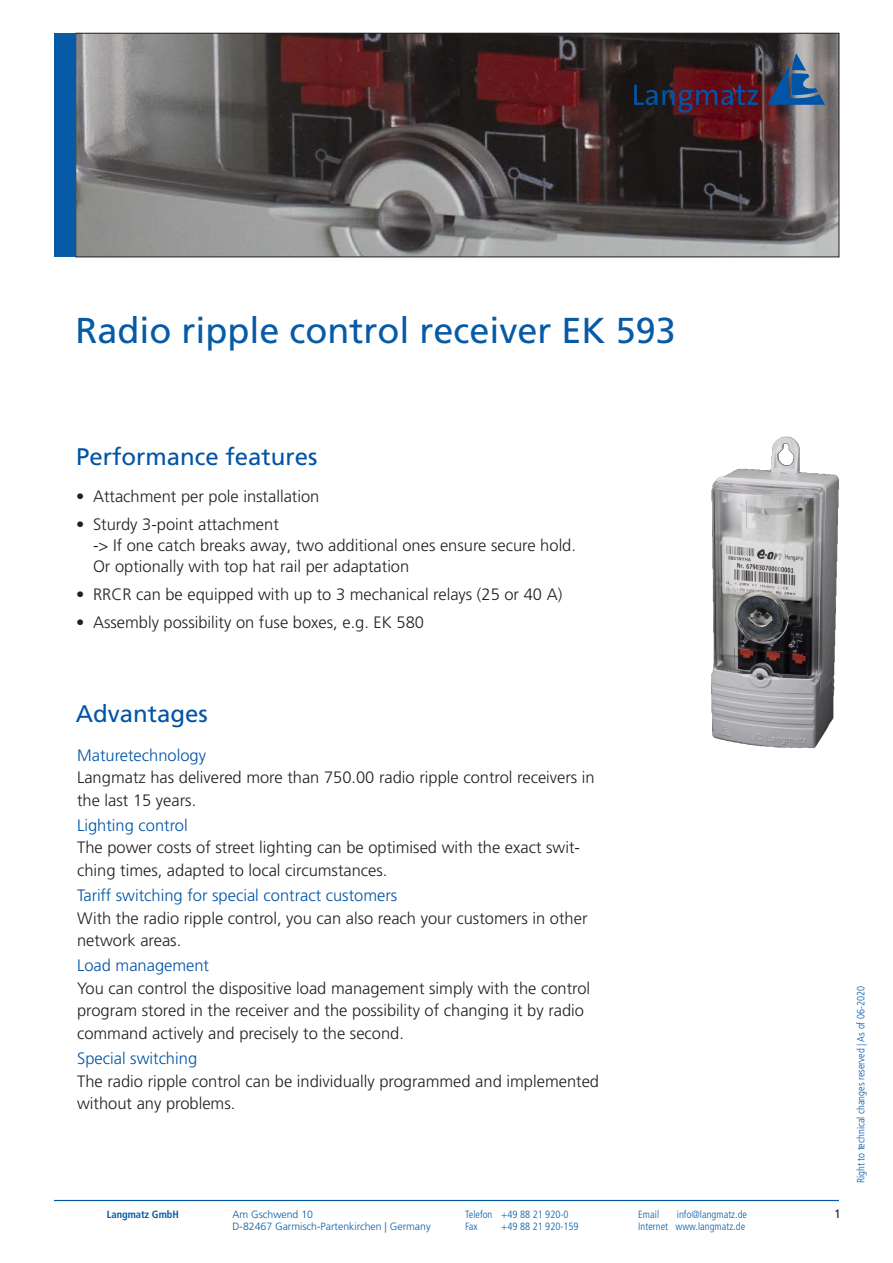
<style>
.page{position:relative;width:893px;height:1263px;background:#fff}
.page>*{position:absolute;margin:0;border:0;box-sizing:border-box;transform-origin:0 0}
.Hauptüberschrift{font:36px "Frutiger LT Pro";color:#065aa6}
.Zwischenüberschrift{font:24px "Frutiger LT Pro";color:#0154a6}
.Text{font:300 16.5px/22.5px "Frutiger LT Pro";color:#231f20}
.Textüberschrift{font:300 16.5px "Frutiger LT Pro";color:#0154a6}
.t1{font:12px "Frutiger LT Pro";color:#231f20}
.Frut47_7_8_8_0{font:300 condensed 10.5px "Frutiger LT Pro";color:#065aa6}
.t2{font:300 10.5px "Frutiger LT Pro";color:#065aa6}
.t3{font:700 condensed 10.5px "Frutiger LT Pro";color:#065aa6}
</style>
<div class="page">
<hr style="left:54px;top:1200px;width:785px;height:1px;background:#065aa6">
<img style="left:78px;top:35px;width:759px;height:220px">
<div style="left:76px;top:33px;width:763px;height:224px;border:1px solid #231f20"></div>
<div style="left:54px;top:33px;width:22px;height:224px;background:#065aa6"></div>
<svg style="left:767px;top:53px;width:58px;height:52px;background:#476180"></svg>
<svg style="left:634px;top:85px;width:124px;height:28px;background:#3b2138"></svg>
<img style="left:711px;top:436px;width:128px;height:313px">
<p class="Hauptüberschrift" style="left:75px;top:309px;width:602px">Radio ripple control receiver EK 593</p>
<p class="Zwischenüberschrift" style="left:76px;top:443px;width:243px">Performance features</p>
<p class="Text" style="left:76px;top:485px;width:245px">• Attachment per pole installation</p>
<p class="Text" style="left:93px;top:514px;width:485px;line-height:21px;text-indent:-17px">• Sturdy 3-point attachment<br>-&gt; If one catch breaks away, two additional ones ensure secure hold.<br>Or optionally with top hat rail per adaptation</p>
<p class="Text" style="left:76px;top:583px;width:488px">• RRCR can be equipped with up to 3 mechanical relays (25 or 40 A)</p>
<p class="Text" style="left:76px;top:612px;width:350px">• Assembly possibility on fuse boxes, e.g. EK 580</p>
<p class="Zwischenüberschrift" style="left:76px;top:700px;width:134px">Advantages</p>
<p class="Textüberschrift" style="left:77px;top:745px;width:130px">Maturetechnology</p>
<p class="Text" style="left:77px;top:766px;width:519px">Langmatz has delivered more than 750.00 radio ripple control receivers in the last 15 years.</p>
<p class="Textüberschrift" style="left:77px;top:815px;width:112px">Lighting control</p>
<p class="Text" style="left:77px;top:836px;width:504px">The power costs of street lighting can be optimised with the exact swit&shy;ching times, adapted to local circumstances.</p>
<p class="Textüberschrift" style="left:77px;top:886px;width:322px">Tariff switching for special contract customers</p>
<p class="Text" style="left:77px;top:907px;width:512px">With the radio ripple control, you can also reach your customers in other network areas.</p>
<p class="Textüberschrift" style="left:77px;top:956px;width:134px">Load management</p>
<p class="Text" style="left:77px;top:977px;width:515px">You can control the dispositive load management simply with the control program stored in the receiver and the possibility of changing it by radio command actively and precisely to the second.</p>
<p class="Textüberschrift" style="left:77px;top:1049px;width:122px">Special switching</p>
<p class="Text" style="left:77px;top:1070px;width:523px">The radio ripple control can be individually programmed and implemented without any problems.</p>
<p class="t3" style="left:107px;top:1207px;width:74px">Langmatz GmbH</p>
<p class="t2" style="left:233px;top:1208px;width:82px">Am Gschwend 10</p>
<p class="Frut47_7_8_8_0" style="left:465px;top:1208px;width:105px">Telefon +49 88 21 920-0</p>
<p class="Frut47_7_8_8_0" style="left:638px;top:1208px;width:22px">Email</p>
<p class="Frut47_7_8_8_0" style="left:677px;top:1208px;width:72px">info@langmatz.de</p>
<p class="t2" style="left:233px;top:1220px;width:200px">D-82467 Garmisch-Partenkirchen | Germany</p>
<p class="Frut47_7_8_8_0" style="left:465px;top:1220px;width:14px">Fax</p>
<p class="Frut47_7_8_8_0" style="left:501px;top:1220px;width:79px">+49 88 21 920-159</p>
<p class="Frut47_7_8_8_0" style="left:638px;top:1220px;width:108px">Internet www.langmatz.de</p>
<p class="t1" style="left:834px;top:1207px;width:8px">1</p>
<p class="Frut47_7_8_8_0" style="left:855px;top:1183px;width:199px;rotate:-90deg">Right to technical changes reserved | As of 06-2020</p>
</div>
